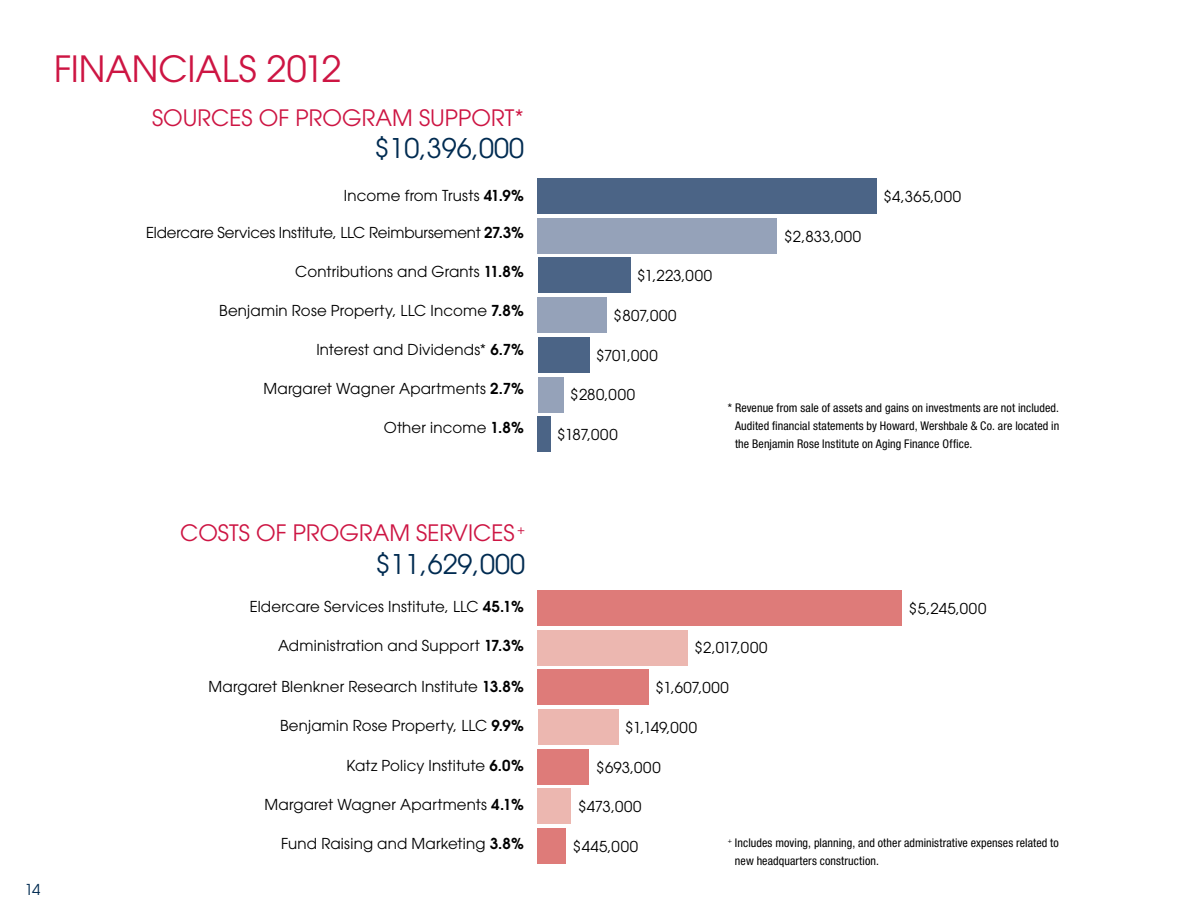
<style>
.page{position:relative;width:1188px;height:918px;background:#fff}
.page>*{position:absolute;margin:0;border:0;box-sizing:border-box;transform-origin:0 0}
.t1{font:36px "Avant Garde";letter-spacing:.005em;color:#cd1543}
.t2{font:27px "Avant Garde";color:#002b51}
.t3{font:22.5px "Avant Garde";color:#cd1543}
.t4{font:15px "Avant Garde";letter-spacing:.02em;color:#000}
.t5{font:15px "Avant Garde";letter-spacing:-.005em;color:#000}
.t6{font:15px "Avant Garde";color:#002b51}
.t7{font:condensed 12px/18px "Helvetica Neue LT Std";letter-spacing:.01em;color:#000;text-align:justify}
.s1{font-weight:600}
</style>
<div class="page">
<div style="left:538px;top:828px;width:28px;height:36px;background:#de7b79"></div>
<div style="left:538px;top:789px;width:33px;height:35px;background:#ecb7b0"></div>
<div style="left:538px;top:749px;width:51px;height:36px;background:#de7b79"></div>
<div style="left:538px;top:709px;width:81px;height:36px;background:#ecb7b0"></div>
<div style="left:538px;top:669px;width:111px;height:36px;background:#de7b79"></div>
<div style="left:538px;top:630px;width:150px;height:35px;background:#ecb7b0"></div>
<div style="left:538px;top:590px;width:364px;height:36px;background:#de7b79"></div>
<div style="left:538px;top:416px;width:13px;height:36px;background:#4b6486"></div>
<div style="left:538px;top:377px;width:26px;height:35px;background:#95a2b9"></div>
<div style="left:538px;top:337px;width:51px;height:36px;background:#4b6486"></div>
<div style="left:538px;top:258px;width:92px;height:35px;background:#4b6486"></div>
<div style="left:538px;top:297px;width:69px;height:36px;background:#95a2b9"></div>
<div style="left:538px;top:218px;width:239px;height:36px;background:#95a2b9"></div>
<div style="left:538px;top:178px;width:339px;height:36px;background:#4b6486"></div>
<h1 class="t1" style="left:54px;top:48px;width:289px">Financials 2012</h1>
<h3 class="t3" style="left:152px;top:104px;width:374px">Sources of Program Support*</h3>
<h2 class="t2" style="left:375px;top:132px;width:151px">$10,396,000</h2>
<p class="t4" style="left:344px;top:187px;width:182px">.I ncome from Trusts <span class="s1">41.9%</span></p>
<p class="t4" style="left:102px;top:224px;width:27px">.E</p>
<p class="t5" style="left:154px;top:224px;width:372px">ldercare Services I nstitute, LLC Reimbursement <span class="s1">27.3%</span></p>
<p class="t4" style="left:295px;top:263px;width:230px">Contributions and Grants <span class="s1">11.8%</span></p>
<p class="t4" style="left:219px;top:302px;width:306px">Benjamin Rose Property, LLC I ncome <span class="s1">7.8%</span></p>
<p class="t4" style="left:316px;top:341px;width:209px">.I nterest and Dividends* <span class="s1">6.7%</span></p>
<p class="t4" style="left:263px;top:380px;width:262px">Margaret Wagner Apartments <span class="s1">2.7%</span></p>
<p class="t4" style="left:384px;top:419px;width:142px">.Other income <span class="s1">1.8%</span></p>
<p class="t6" style="left:25px;top:881px;width:17px">14</p>
<h3 class="t3" style="left:180px;top:520px;width:346px">Costs of Program Services <sup>+</sup></h3>
<h2 class="t2" style="left:375px;top:548px;width:151px">$11,629,000</h2>
<p class="t4" style="left:250px;top:598px;width:276px">.E ldercare Services I nstitute, LLC <span class="s1">45.1%</span></p>
<p class="t4" style="left:278px;top:637px;width:248px">Administration and Support <span class="s1">17.3%</span></p>
<p class="t4" style="left:209px;top:677px;width:317px">Margaret Blenkner Research I nstitute <span class="s1">13.8%</span></p>
<p class="t4" style="left:280px;top:716px;width:245px">Benjamin Rose Property, LLC <span class="s1">9.9%</span></p>
<p class="t4" style="left:347px;top:757px;width:179px">Katz Policy I nstitute <span class="s1">6.0%</span></p>
<p class="t4" style="left:265px;top:796px;width:261px">Margaret Wagner Apartments <span class="s1">4.1%</span></p>
<p class="t4" style="left:281px;top:835px;width:244px">Fund Raising and Marketing <span class="s1">3.8%</span></p>
<p class="t4" style="left:637px;top:267px;width:76px">$1,223,000</p>
<p class="t4" style="left:613px;top:307px;width:65px">$807,000</p>
<p class="t4" style="left:596px;top:346px;width:63px">$701,000</p>
<p class="t4" style="left:570px;top:386px;width:66px">$280,000</p>
<p class="t4" style="left:557px;top:426px;width:62px">$187,000</p>
<p class="t4" style="left:784px;top:227px;width:79px">$2,833,000</p>
<p class="t4" style="left:883px;top:188px;width:79px">$4,365,000</p>
<p class="t7" style="left:735px;top:399px;width:326px;text-indent:-7px">* Revenue from sale of assets and gains on investments are not included.<br>Audited financial statements by Howard, Wershbale &amp; Co. are located in the Benjamin Rose Institute on Aging Finance Office.</p>
<p class="t4" style="left:909px;top:599px;width:79px">$5,245,000</p>
<p class="t4" style="left:694px;top:639px;width:75px">$2,017,000</p>
<p class="t4" style="left:656px;top:679px;width:75px">$1,607,000</p>
<p class="t4" style="left:625px;top:719px;width:73px">$1,149,000</p>
<p class="t4" style="left:596px;top:758px;width:66px">$693,000</p>
<p class="t4" style="left:578px;top:798px;width:65px">$473,000</p>
<p class="t4" style="left:573px;top:838px;width:67px">$445,000</p>
<p class="t7" style="left:735px;top:833px;width:325px;text-indent:-7px"><sup>+</sup> Includes moving, planning, and other administrative expenses related to new headquarters construction.</p>
</div>
